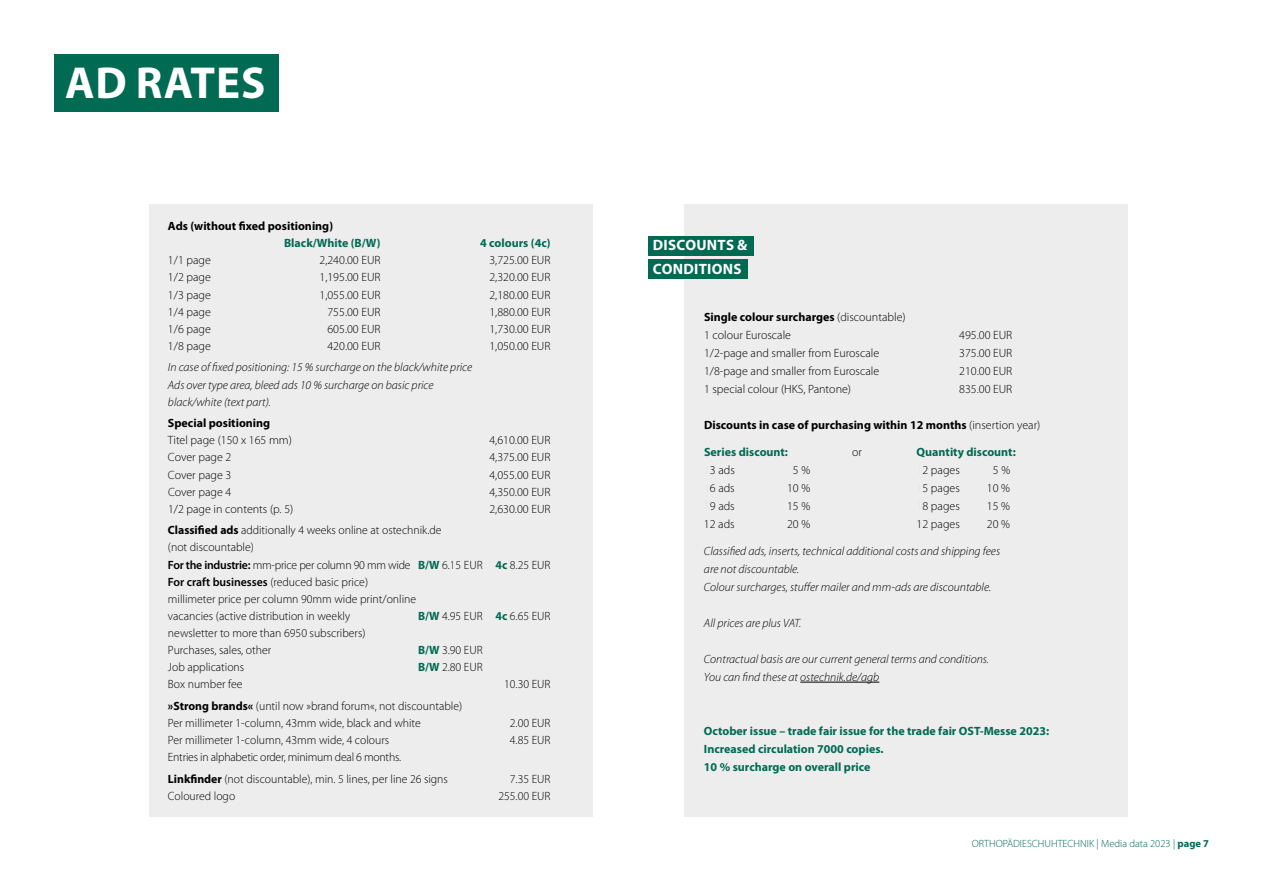
<style>
.page{position:relative;width:1263px;height:893px;background:#fff}
.page>*{position:absolute;margin:0;border:0;box-sizing:border-box;transform-origin:0 0}
.t1{font:700 45px "Myriad Pro";letter-spacing:.02em;color:#fff}
.t2{font:700 15px/23.4px "Myriad Pro";letter-spacing:.02em;color:#fff}
.t3{font:300 12px/17.1px "Myriad Pro";color:#000}
.t4{font:italic 300 12px/18px "Myriad Pro";color:#000}
.t5{font:700 12px/18px "Myriad Pro";color:#006a53}
.t6{font:700 12px "Myriad Pro";color:#000}
.t7{font:300 12px/21.6px "Myriad Pro";letter-spacing:-.02em;color:#000}
.t8{font:300 10.5px "Myriad Pro";color:#006a53}
.s1{font-weight:700}
.s2{font-weight:600}
.s3{font-weight:700;color:#006a53}
.s4{font-weight:300}
.s5{color:#e3e3e3}
</style>
<div class="page">
<div style="left:54px;top:54px;width:225px;height:57px;background:#006a53"></div>
<div style="left:149px;top:204px;width:443px;height:612px;background:#ededed"></div>
<div style="left:685px;top:204px;width:443px;height:612px;background:#ededed"></div>
<hr style="left:800px;top:682px;width:79px;height:1px;background:#000">
<div style="left:648px;top:236px;width:106px;height:19px;background:#006a53"></div>
<div style="left:648px;top:259px;width:100px;height:20px;background:#006a53"></div>
<h1 class="t1" style="left:65px;top:58px;width:202px">AD RATES</h1>
<p class="t6" style="left:168px;top:219px;width:167px">Ads (without fixed positioning)</p>
<p class="t5" style="left:284px;top:234px;width:98px">Black/White (B/W)</p>
<p class="t5" style="left:480px;top:234px;width:72px">4 colours (4c)</p>
<p class="t3" style="left:168px;top:252px;width:44px">1/1 page</p>
<p class="t3" style="left:319px;top:252px;width:63px">2,240.00 EUR</p>
<p class="t3" style="left:489px;top:252px;width:63px">3,725.00 EUR</p>
<p class="t3" style="left:168px;top:269px;width:44px">1/2 page</p>
<p class="t3" style="left:319px;top:269px;width:63px">1,195.00 EUR</p>
<p class="t3" style="left:489px;top:269px;width:63px">2,320.00 EUR</p>
<p class="t3" style="left:168px;top:286px;width:44px">1/3 page</p>
<p class="t3" style="left:319px;top:286px;width:63px">1,055.00 EUR</p>
<p class="t3" style="left:489px;top:286px;width:63px">2,180.00 EUR</p>
<p class="t3" style="left:168px;top:303px;width:44px">1/4 page</p>
<p class="t3" style="left:327px;top:303px;width:55px">755.00 EUR</p>
<p class="t3" style="left:489px;top:303px;width:63px">1,880.00 EUR</p>
<p class="t3" style="left:168px;top:320px;width:44px">1/6 page</p>
<p class="t3" style="left:327px;top:320px;width:55px">605.00 EUR</p>
<p class="t3" style="left:489px;top:320px;width:63px">1,730.00 EUR</p>
<p class="t3" style="left:168px;top:337px;width:44px">1/8 page</p>
<p class="t3" style="left:327px;top:337px;width:55px">420.00 EUR</p>
<p class="t3" style="left:489px;top:337px;width:63px">1,050.00 EUR</p>
<p class="t4" style="left:168px;top:359px;width:306px;line-height:17.1px">In case of fixed positioning: 15 % surcharge on the black/white price<br>Ads over type area, bleed ads 10 % surcharge on basic price black/white (text part).</p>
<p class="t6" style="left:168px;top:416px;width:104px">Special positioning</p>
<p class="t3" style="left:168px;top:432px;width:125px">Titel page (150 x 165 mm)</p>
<p class="t3" style="left:489px;top:432px;width:63px">4,610.00 EUR</p>
<p class="t3" style="left:168px;top:449px;width:65px">Cover page 2</p>
<p class="t3" style="left:489px;top:449px;width:63px">4,375.00 EUR</p>
<p class="t3" style="left:168px;top:466px;width:65px">Cover page 3</p>
<p class="t3" style="left:489px;top:466px;width:63px">4,055.00 EUR</p>
<p class="t3" style="left:168px;top:483px;width:65px">Cover page 4</p>
<p class="t3" style="left:489px;top:483px;width:63px">4,350.00 EUR</p>
<p class="t3" style="left:168px;top:500px;width:127px">1/2 page in contents (p. 5)</p>
<p class="t3" style="left:489px;top:500px;width:63px">2,630.00 EUR</p>
<p class="t3" style="left:168px;top:522px;width:384px"><span class="s1">Classified ads</span> additionally 4 weeks online at ostechnik.de<br>(not discountable)<br><span class="s2">For the industrie:</span> mm-price per column 90 mm wide <span class="s3">B/W</span> 6.15 EUR <span class="s3">4c</span> 8.25 EUR <span class="s2">For craft businesses</span> (reduced basic price)<br>millimeter price per column 90mm wide print/online<br>vacancies (active distribution in weekly</p>
<p class="t3" style="left:418px;top:607px;width:134px"><span class="s3">B/W</span> 4.95 EUR <span class="s3">4c</span> 6.65 EUR</p>
<p class="t3" style="left:168px;top:625px;width:199px">newsletter to more than 6950 subscribers)<br>Purchases, sales, other</p>
<p class="t3" style="left:418px;top:642px;width:66px"><span class="s3">B/W</span> 3.90 EUR</p>
<p class="t3" style="left:168px;top:659px;width:78px">Job applications</p>
<p class="t3" style="left:418px;top:659px;width:66px"><span class="s3">B/W</span> 2.80 EUR</p>
<p class="t3" style="left:168px;top:676px;width:76px">Box number fee</p>
<p class="t3" style="left:504px;top:676px;width:48px">10.30 EUR</p>
<p class="t3" style="left:168px;top:697px;width:296px"><span class="s1">»Strong brands«</span> (until now »brand forum«, not discountable)<br>Per millimeter 1-column, 43mm wide, black and white</p>
<p class="t3" style="left:510px;top:715px;width:42px">2.00 EUR</p>
<p class="t3" style="left:168px;top:732px;width:223px">Per millimeter 1-column, 43mm wide, 4 colours</p>
<p class="t3" style="left:510px;top:732px;width:42px">4.85 EUR</p>
<p class="t7" style="left:168px;top:747px;width:281px">Entries in alphabetic order, minimum deal 6 months.<br><span class="s1">Linkfinder</span> (not discountable), min. 5 lines, per line 26 signs</p>
<p class="t3" style="left:510px;top:770px;width:42px">7.35 EUR</p>
<p class="t3" style="left:168px;top:787px;width:69px">Coloured logo</p>
<p class="t3" style="left:498px;top:787px;width:54px">255.00 EUR</p>
<p class="t2" style="left:653px;top:234px;width:96px">DISCOUNTS &amp;<br>CONDITIONS</p>
<p class="t3" style="left:704px;top:308px;width:203px;line-height:18px"><span class="s1">Single colour surcharges</span> (discountable)<br>1 colour Euroscale</p>
<p class="t3" style="left:959px;top:327px;width:55px">495.00 EUR</p>
<p class="t3" style="left:704px;top:345px;width:177px">1/2-page and smaller from Euroscale</p>
<p class="t3" style="left:959px;top:345px;width:55px">375.00 EUR</p>
<p class="t3" style="left:704px;top:363px;width:177px">1/8-page and smaller from Euroscale</p>
<p class="t3" style="left:959px;top:363px;width:55px">210.00 EUR</p>
<p class="t3" style="left:704px;top:381px;width:149px">1 special colour (HKS, Pantone)</p>
<p class="t3" style="left:959px;top:381px;width:55px">835.00 EUR</p>
<p class="t6" style="left:704px;top:418px;width:338px">Discounts in case of purchasing within 12 months <span class="s4">(insertion year)</span></p>
<p class="t5" style="left:704px;top:443px;width:86px">Series discount:</p>
<p class="t3" style="left:852px;top:444px;width:11px">or</p>
<p class="t5" style="left:917px;top:443px;width:101px">Quantity discount:</p>
<p class="t3" style="left:704px;top:462px;width:32px"><span class="s5">1</span>3 ads</p>
<p class="t3" style="left:793px;top:462px;width:19px">5 %</p>
<p class="t3" style="left:917px;top:462px;width:45px"><span class="s5">1</span>2 pages</p>
<p class="t3" style="left:993px;top:462px;width:19px">5 %</p>
<p class="t3" style="left:704px;top:480px;width:32px"><span class="s5">1</span>6 ads</p>
<p class="t3" style="left:787px;top:480px;width:25px">10 %</p>
<p class="t3" style="left:917px;top:480px;width:45px"><span class="s5">1</span>5 pages</p>
<p class="t3" style="left:987px;top:480px;width:25px">10 %</p>
<p class="t3" style="left:704px;top:498px;width:32px"><span class="s5">1</span>9 ads</p>
<p class="t3" style="left:787px;top:498px;width:25px">15 %</p>
<p class="t3" style="left:916px;top:498px;width:45px"><span class="s5">1</span>8 pages</p>
<p class="t3" style="left:987px;top:498px;width:25px">15 %</p>
<p class="t3" style="left:704px;top:516px;width:32px">12 ads</p>
<p class="t3" style="left:787px;top:516px;width:25px">20 %</p>
<p class="t3" style="left:916px;top:516px;width:45px">12 pages</p>
<p class="t3" style="left:987px;top:516px;width:25px">20 %</p>
<p class="t4" style="left:704px;top:542px;width:298px">Classified ads, inserts, technical additional costs and shipping fees are not discountable.<br>Colour surcharges, stuffer mailer and mm-ads are discountable.</p>
<p class="t4" style="left:704px;top:614px;width:99px">All prices are plus VAT.</p>
<p class="t4" style="left:704px;top:650px;width:287px">Contractual basis are our current general terms and conditions.<br>You can find these at ostechnik.de/agb</p>
<p class="t5" style="left:704px;top:722px;width:347px">October issue – trade fair issue for the trade fair OST-Messe 2023:<br>Increased circulation 7000 copies.<br>10 % surcharge on overall price</p>
<p class="t8" style="left:972px;top:838px;width:239px">ORTHOPÄDIESCHUHTECHNIK | Media data 2023 | <span class="s1">page 7</span></p>
</div>
